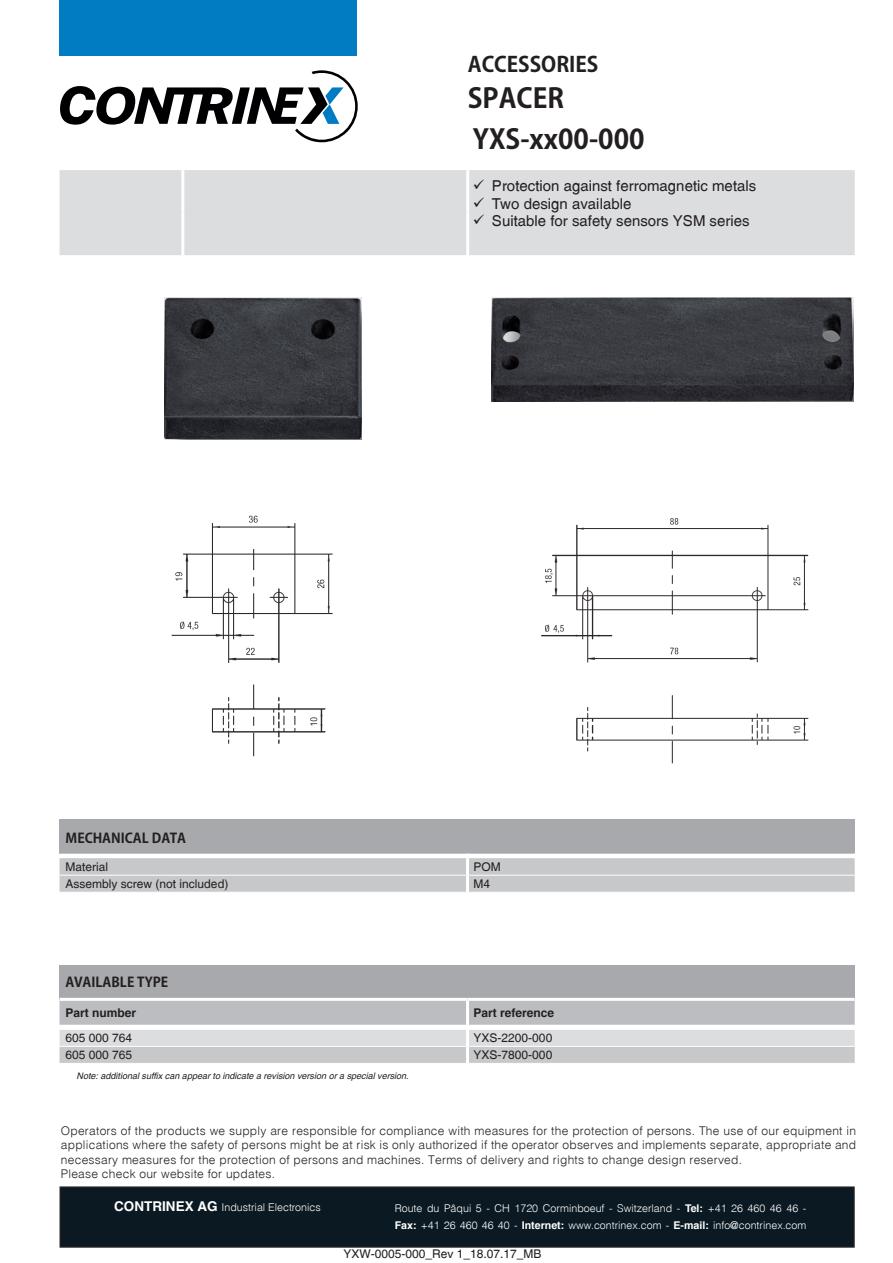
<style>
.page{position:relative;width:893px;height:1263px;background:#fff}
.page>*{position:absolute;margin:0;border:0;box-sizing:border-box;transform-origin:0 0}
.Kozuka18_Bold{font:700 27px "Koz Go Pro";color:#231f20}
.t1{font:700 21px "Koz Go Pro";color:#231f20}
.Switz10_Indent{font:15px "Switzerland Plain";color:#231f20}
.Kozuka9_Titre_Tablea{font:700 13.5px "Koz Go Pro";color:#231f20}
.t2{font:12px/14.4px "Switzerland Light Plain";letter-spacing:.02em;color:#231f20}
.Switz8_Tableau{font:12px "Switzerland Plain";color:#231f20}
.Switz8_Sous-titre{font:700 12px "Switzerland";color:#231f20}
.t3{font:10.65px/17.1px "Switzerland Light Plain";color:#fff}
.t4{font:italic 9px "Switzerland";color:#231f20}
.s1{font-family:"Switzerland";font-weight:700;font-size:13.5px}
.s2{font-family:"Switzerland";font-weight:700}
</style>
<div class="page">
<div style="left:60px;top:1187px;width:794px;height:60px;background:#0b1a22"></div>
<div style="left:60px;top:1186px;width:795px;height:62px;border:2px solid #231f20"></div>
<div style="left:60px;top:0;width:297px;height:55px;background:#007cc2"></div>
<svg style="left:60px;top:70px;width:298px;height:72px"></svg>
<div style="left:60px;top:170px;width:795px;height:85px;background:#dcdddf"></div>
<hr style="left:181px;top:170px;width:3px;height:43px;background:#fff">
<hr style="left:466px;top:170px;width:3px;height:43px;background:#fff">
<hr style="left:181px;top:213px;width:3px;height:42px;background:#fff">
<hr style="left:466px;top:213px;width:3px;height:42px;background:#fff">
<div style="left:60px;top:820px;width:795px;height:34px;background:#a8a9ad"></div>
<svg style="left:60px;top:858px;width:795px;height:34px;background:#c9cacc"></svg>
<div style="left:60px;top:965px;width:795px;height:34px;background:#a8a9ad"></div>
<svg style="left:60px;top:1001px;width:795px;height:62px;background:#cdced0"></svg>
<hr style="left:60px;top:1029px;width:408px;height:1px;background:#fff">
<hr style="left:468px;top:1029px;width:387px;height:1px;background:#fff">
<hr style="left:466px;top:1030px;width:3px;height:16px;background:#fff">
<hr style="left:60px;top:998px;width:408px;height:3px;background:#fff">
<hr style="left:468px;top:998px;width:387px;height:3px;background:#fff">
<hr style="left:466px;top:1001px;width:3px;height:24px;background:#fff">
<img style="left:164px;top:297px;width:198px;height:143px">
<img style="left:171px;top:515px;width:162px;height:242px">
<img style="left:492px;top:297px;width:361px;height:105px">
<img style="left:541px;top:518px;width:268px;height:246px">
<h2 class="t1" style="left:468px;top:51px;width:132px">ACCESSORIES</h2>
<h1 class="Kozuka18_Bold" style="left:468px;top:81px;width:98px">SPACER</h1>
<p class="Kozuka18_Bold" style="left:473px;top:122px;width:173px">YXS-xx00-000</p>
<p class="Switz10_Indent" style="left:473px;top:177px;width:285px">✓ Protection against ferromagnetic metals</p>
<p class="Switz10_Indent" style="left:473px;top:194px;width:160px">✓ Two design available</p>
<p class="Switz10_Indent" style="left:473px;top:212px;width:278px">✓ Suitable for safety sensors YSM series</p>
<p class="Kozuka9_Titre_Tablea" style="left:66px;top:829px;width:122px">MECHANICAL DATA</p>
<p class="Switz8_Tableau" style="left:66px;top:859px;width:44px">Material</p>
<p class="Switz8_Tableau" style="left:474px;top:859px;width:29px">POM</p>
<p class="Switz8_Tableau" style="left:66px;top:877px;width:164px">Assembly screw (not included)</p>
<p class="Switz8_Tableau" style="left:474px;top:877px;width:18px">M4</p>
<p class="Kozuka9_Titre_Tablea" style="left:66px;top:973px;width:104px">AVAILABLE TYPE</p>
<p class="Switz8_Sous-titre" style="left:66px;top:1006px;width:72px">Part number</p>
<p class="Switz8_Sous-titre" style="left:474px;top:1006px;width:82px">Part reference</p>
<p class="Switz8_Tableau" style="left:66px;top:1031px;width:68px">605 000 764</p>
<p class="Switz8_Tableau" style="left:474px;top:1031px;width:80px">YXS-2200-000</p>
<p class="Switz8_Tableau" style="left:66px;top:1048px;width:68px">605 000 765</p>
<p class="Switz8_Tableau" style="left:474px;top:1048px;width:80px">YXS-7800-000</p>
<p class="t4" style="left:77px;top:1071px;width:334px">Note: additional suffix can appear to indicate a revision version or a special version.</p>
<p class="t2" style="left:61px;top:1123px;width:797px">Operators of the products we supply are responsible for compliance with measures for the protection of persons. The use of our equipment in applications where the safety of persons might be at risk is only authorized if the operator observes and implements separate, appropriate and necessary measures for the protection of persons and machines. Terms of delivery and rights to change design reserved.<br>Please check our website for updates.</p>
<p class="t3" style="left:114px;top:1198px;width:208px"><span class="s1">CONTRINEX AG</span> Industrial Electronics</p>
<p class="t3" style="left:395px;top:1199px;width:413px">Route du Pâqui 5 - CH 1720 Corminboeuf - Switzerland - <span class="s2">Tel:</span> +41 26 460 46 46 -<br><span class="s2">Fax:</span> +41 26 460 46 40 - <span class="s2">Internet:</span> www.contrinex.com - <span class="s2">E-mail:</span> info@contrinex.com</p>
<p class="Switz8_Tableau" style="left:344px;top:1246px;width:200px">YXW-0005-000_Rev 1_18.07.17_MB</p>
</div>
